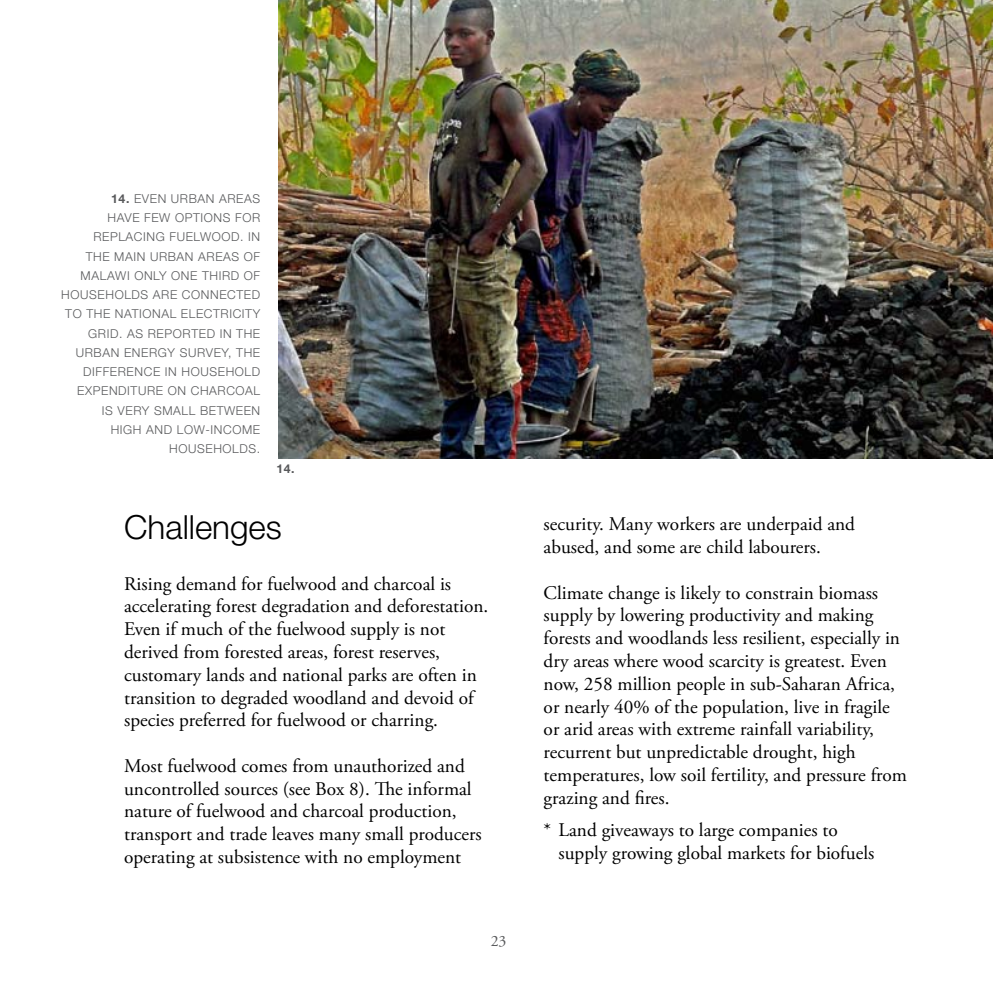
<style>
.page{position:relative;width:993px;height:993px;background:#fff}
.page>*{position:absolute;margin:0;border:0;box-sizing:border-box;transform-origin:0 0}
.t1{font:300 33.25px "Helvetica Neue LT Std";color:#000}
.t2{font:19.25px/22.8px "Adobe Garamond Pro";color:#000}
.t3{font:15.75px "Adobe Garamond Pro";color:#58595b}
.t4{font:300 12.25px/19.2px "Helvetica Neue LT Std";letter-spacing:.05em;color:#58595b}
.t5{font:700 12.25px "Helvetica Neue LT Std";color:#58595b}
.s1{font-weight:700}
</style>
<div class="page">
<img style="left:278px;top:0;width:714px;height:458px">
<p class="t4" style="left:107px;top:188px;width:152px;text-indent:4px"><span class="s1">14.</span> EVEN UR BAN AREAS<br>HAVE FEW</p>
<p class="t4" style="left:93px;top:208px;width:151px;text-indent:82px">OPTIONS FOR<br>REPLACI NG FUE</p>
<p class="t4" style="left:193px;top:227px;width:18px">LWOO</p>
<p class="t4" style="left:231px;top:227px;width:30px">D. IN</p>
<p class="t4" style="left:86px;top:246px;width:167px">THE MAIN UR BAN AREAS OF</p>
<p class="t4" style="left:81px;top:265px;width:173px">MALAWI ONLY ONE THIRD OF</p>
<p class="t4" style="left:61px;top:285px;width:19px">HOUSE</p>
<p class="t4" style="left:65px;top:285px;width:196px;text-indent:40px">HOLDS ARE CONNECTED<br>TO THE NATIO NAL ELECTRICI</p>
<p class="t4" style="left:245px;top:304px;width:16px">TY</p>
<p class="t4" style="left:88px;top:323px;width:172px">GRI D. AS REPORTED IN THE</p>
<p class="t4" style="left:76px;top:342px;width:113px">UR BAN ENERGY SURVE</p>
<p class="t4" style="left:221px;top:342px;width:39px">Y, THE</p>
<p class="t4" style="left:83px;top:362px;width:17px">DIFFERE</p>
<p class="t4" style="left:134px;top:362px;width:66px">NCE IN HOUSE</p>
<p class="t4" style="left:226px;top:362px;width:36px">HOLD</p>
<p class="t4" style="left:77px;top:381px;width:70px">EXPENDITURE</p>
<p class="t4" style="left:168px;top:381px;width:60px">ON CHARCO</p>
<p class="t4" style="left:245px;top:381px;width:16px">AL</p>
<p class="t4" style="left:102px;top:400px;width:25px">IS VER</p>
<p class="t4" style="left:142px;top:400px;width:92px">Y SMALL BETWEE</p>
<p class="t4" style="left:251px;top:400px;width:10px">N</p>
<p class="t4" style="left:169px;top:419px;width:65px;text-indent:-58px">HIGH AND LOW-INCOME<br>HOUSE</p>
<p class="t4" style="left:213px;top:439px;width:48px">HOLDS.</p>
<p class="t5" style="left:276px;top:461px;width:20px">14.</p>
<h1 class="t1" style="left:124px;top:507px;width:159px">CHALLENGES</h1>
<p class="t2" style="left:124px;top:572px;width:365px">Rising demand for fuelwood and charcoal is accelerating forest degradation and deforestation.<br>Even if much of the fuelwood supply is not derived from forested areas, forest reserves, customary lands and national parks are often in transition to degraded woodland and devoid of species preferred for fuelwood or charring.</p>
<p class="t2" style="left:124px;top:754px;width:359px">Most fuelwood comes from unauthorized and uncontrolled sources (see Box 8). The informal nature of fuelwood and charcoal production, transport and trade leaves many small producers operating at subsistence with no employment</p>
<p class="t3" style="left:490px;top:931px;width:17px">23</p>
<p class="t2" style="left:543px;top:513px;width:313px">security. Many workers are underpaid and abused, and some are child labourers.</p>
<p class="t2" style="left:543px;top:581px;width:365px">Climate change is likely to constrain biomass supply by lowering productivity and making forests and woodlands less resilient, especially in dry areas where wood scarcity is greatest. Even now, 258 million people in sub-Saharan Africa, or nearly 40% of the population, live in fragile or arid areas with extreme rainfall variability, recurrent but unpredictable drought, high temperatures, low soil fertility, and pressure from grazing and fires.</p>
<p class="t2" style="left:558px;top:819px;width:317px;text-indent:-15px">* Land giveaways to large companies to supply growing global markets for biofuels</p>
</div>
